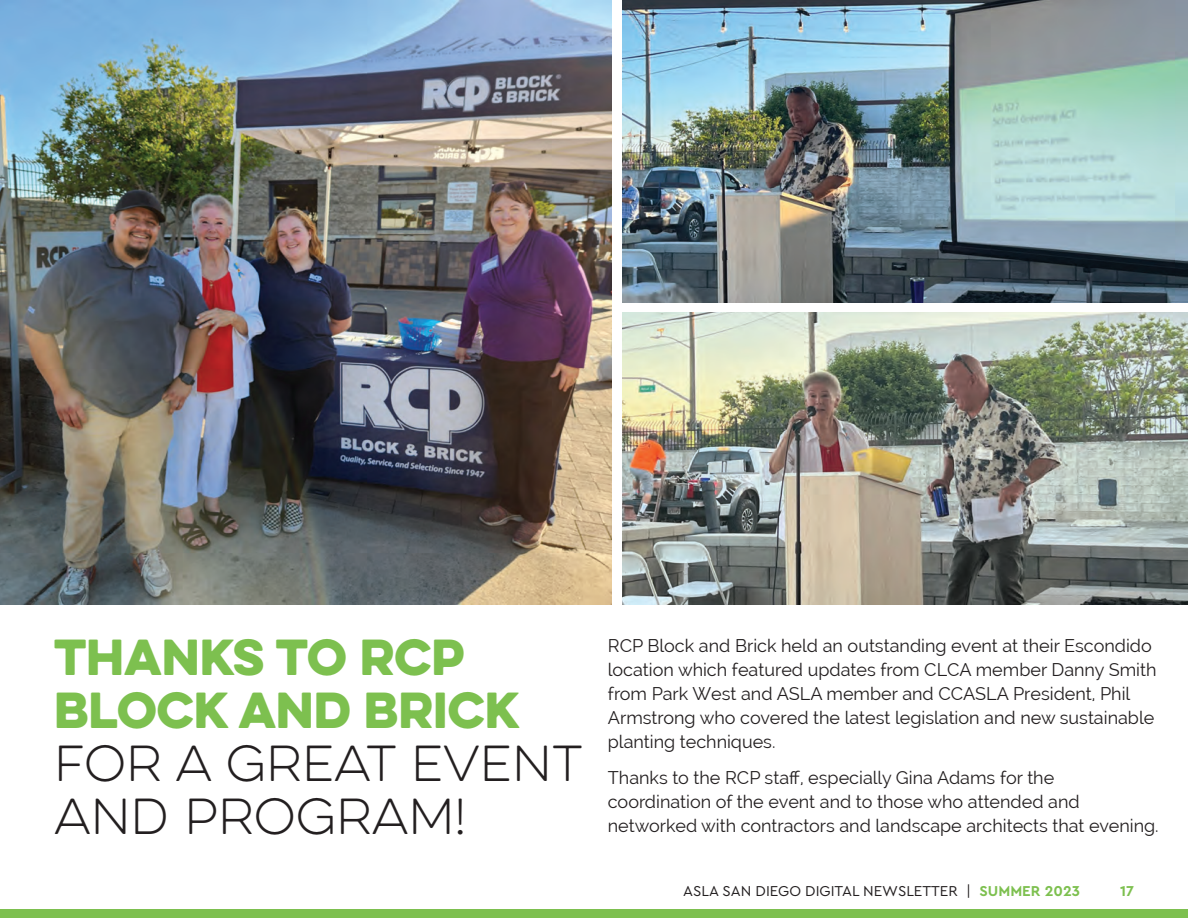
<style>
.page{position:relative;width:1188px;height:918px;background:#fff}
.page>*{position:absolute;margin:0;border:0;box-sizing:border-box;transform-origin:0 0}
.t1{font:100 45.45px/52.9px "Eveleth Clean";color:#231f20}
.t2{font:45.45px/52.9px "Eveleth Clean";color:#7dc04f}
.t3{font:18px/24px "Raleway";color:#231f20}
.t4{font:15px "Cera PRO";color:#231f20}
.t5{font:700 15px "Cera PRO";color:#7dc04f}
.s1{font-weight:700;color:#7dc04f}
</style>
<div class="page">
<div style="left:0;top:909px;width:1188px;height:9px;background:#7dc04f"></div>
<img style="left:0;top:0;width:611px;height:605px">
<img style="left:622px;top:0;width:566px;height:302px">
<img style="left:622px;top:312px;width:566px;height:293px">
<h1 class="t2" style="left:54px;top:629px;width:467px">THANKS TO RCP<br>BLOCK AND BRICK</h1>
<h1 class="t1" style="left:54px;top:737px;width:530px">FOR A GREAT EVENT<br>AND PROGRAM!</h1>
<p class="t3" style="left:608px;top:634px;width:550px">RCP Block and Brick held an outstanding event at their Escondido location which featured updates from CLCA member Danny Smith from Park West and ASLA member and CCASLA President, Phil Armstrong who covered the latest legislation and new sustainable planting techniques.</p>
<p class="t3" style="left:608px;top:766px;width:552px">Thanks to the RCP staff, especially Gina Adams for the coordination of the event and to those who attended and networked with contractors and landscape architects that evening.</p>
<p class="t4" style="left:683px;top:881px;width:398px">ASLA SAN DIEGO DIGITAL NEWSLETTER | <span class="s1">SUMMER 2023</span></p>
<p class="t5" style="left:1120px;top:881px;width:15px">17</p>
</div>
